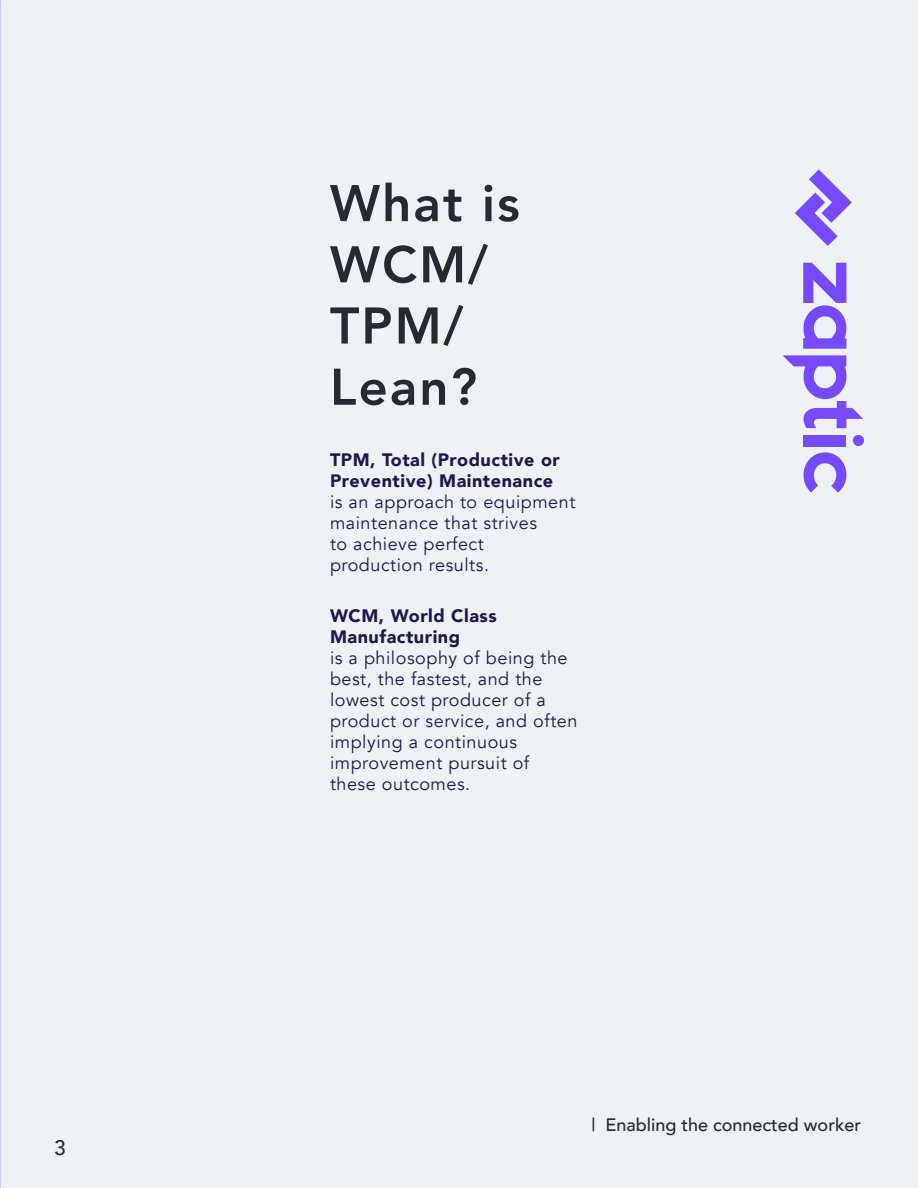
<style>
.page{position:relative;width:918px;height:1188px;background:#edf2f6}
.page>*{position:absolute;margin:0;border:0;box-sizing:border-box;transform-origin:0 0}
.t1{font:800 51px/61.2px "Avenir";letter-spacing:.04em;color:#262a33}
.t2{font:500 21px "Avenir";color:#262a33}
.t3{font:18px/21px "Avenir";letter-spacing:.03em;color:#21174f}
.t4{font:900 18px/21px "Avenir";letter-spacing:.03em;color:#21174f}
.t5{font:500 18px "Avenir";color:#262a33}
</style>
<div class="page">
<svg style="left:783px;top:355px;width:80px;height:73px"></svg>
<svg style="left:804px;top:452px;width:42px;height:41px"></svg>
<svg style="left:853px;top:435px;width:11px;height:11px"></svg>
<div style="left:804px;top:435px;width:42px;height:11px;background:#784aff"></div>
<svg style="left:803px;top:263px;width:43px;height:86px"></svg>
<svg style="left:795px;top:169px;width:57px;height:77px"></svg>
<p class="t2" style="left:54px;top:1130px;width:13px">3</p>
<h1 class="t1" style="left:330px;top:173px;width:191px">What is<br>WCM/<br>TPM/<br>Lean?</h1>
<p class="t4" style="left:330px;top:448px;width:231px">TPM, Total (Productive or<br>Preventive) Maintenance</p>
<p class="t3" style="left:330px;top:491px;width:247px">is an approach to equipment maintenance that strives<br>to achieve perfect production results.</p>
<p class="t4" style="left:330px;top:604px;width:168px">WCM, World Class<br>Manufacturing</p>
<p class="t3" style="left:330px;top:647px;width:249px">is a philosophy of being the best, the fastest, and the lowest cost producer of a product or service, and often implying a continuous improvement pursuit of these outcomes.</p>
<p class="t5" style="left:592px;top:1109px;width:271px">| Enabling the connected worker</p>
</div>
